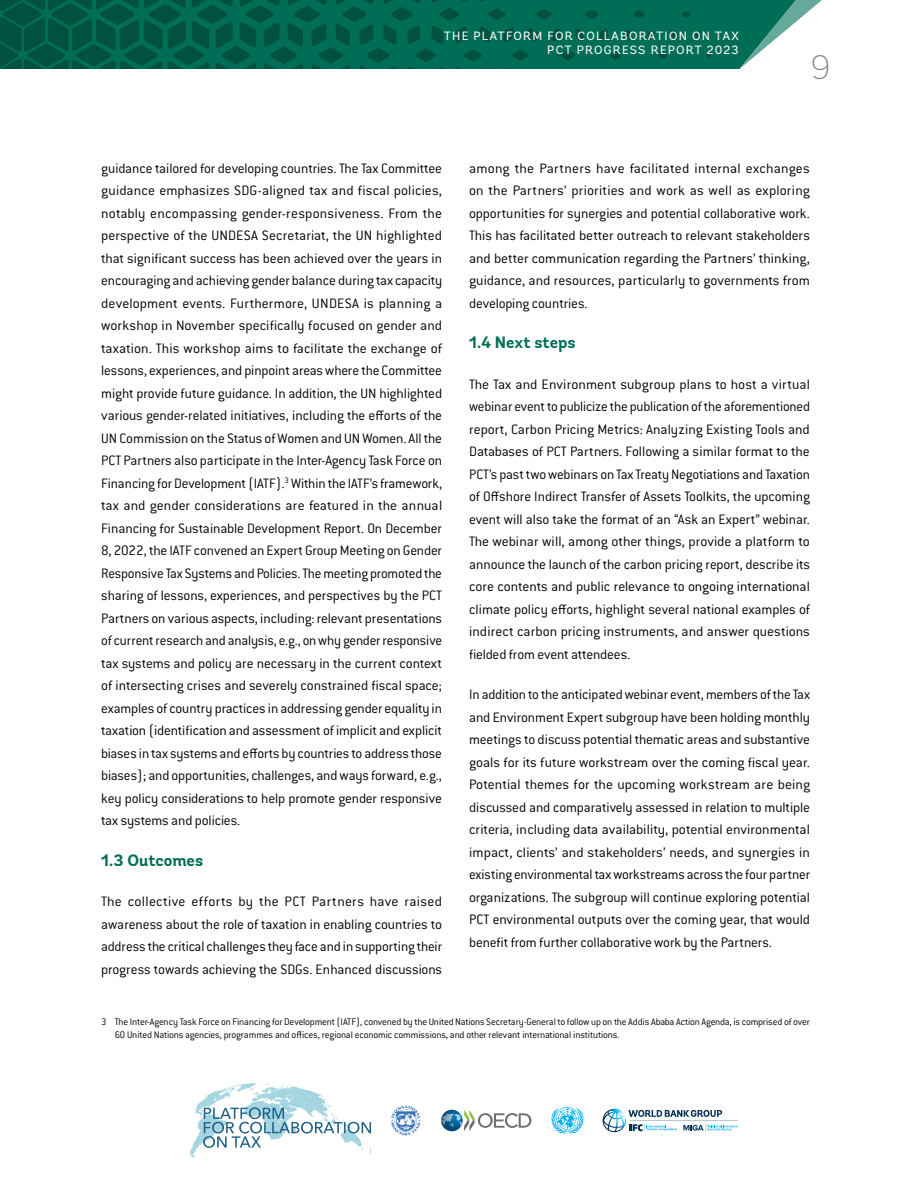
<style>
.page{position:relative;width:918px;height:1188px;background:#fff}
.page>*{position:absolute;margin:0;border:0;box-sizing:border-box;transform-origin:0 0}
.t1{font:200 33.9px "Andes";color:#808285}
.T3_tax_blue{font:700 16.5px "Andes";color:#006e56}
.P1_tax{font:300 15px/22.5px "Conduit ITC Std";letter-spacing:-.005em;color:#000;text-align:justify}
.t2{font:12px/14.4px "Andes";letter-spacing:.1em;color:#fff;text-align:right}
.footnotes_tax{font:300 10.5px/12.6px "Conduit ITC Std";letter-spacing:-.015em;color:#000}
</style>
<div class="page">
<div style="left:711px;top:0;width:29px;height:69px;background:#006e56"></div>
<svg style="left:740px;top:0;width:82px;height:69px"></svg>
<svg style="left:0;top:0;width:711px;height:69px;background:#00634d"></svg>
<svg style="left:189px;top:1083px;width:182px;height:75px"></svg>
<svg style="left:551px;top:1107px;width:32px;height:27px"></svg>
<svg style="left:441px;top:1110px;width:22px;height:21px"></svg>
<svg style="left:464px;top:1110px;width:67px;height:21px"></svg>
<svg style="left:391px;top:1106px;width:29px;height:29px"></svg>
<svg style="left:603px;top:1109px;width:135px;height:23px"></svg>
<p class="t2" style="left:444px;top:28px;width:297px">THE PLATFORM FOR COLLABORATION ON TAX<br>PCT PROGRESS REPORT 2023</p>
<h1 class="t1" style="left:811px;top:48px;width:21px">9</h1>
<p class="P1_tax" style="left:101px;top:156px;width:342px">guidance tailored for developing countries. The Tax Committee guidance emphasizes SDG-aligned tax and fiscal policies, notably encompassing gender-responsiveness. From the perspective of the UNDESA Secretariat, the UN highlighted that significant success has been achieved over the years in encouraging and achieving gender balance during tax capacity development events. Furthermore, UNDESA is planning a workshop in November specifically focused on gender and taxation. This workshop aims to facilitate the exchange of lessons, experiences, and pinpoint areas where the Committee might provide future guidance. In addition, the UN highlighted various gender-related initiatives, including the efforts of the UN Commission on the Status of Women and UN Women. All the PCT Partners also participate in the Inter-Agency Task Force on Financing for Development (IATF).<sup>3</sup> Within the IATF’s framework, tax and gender considerations are featured in the annual Financing for Sustainable Development Report. On December 8, 2022, the IATF convened an Expert Group Meeting on Gender Responsive Tax Systems and Policies. The meeting promoted the sharing of lessons, experiences, and perspectives by the PCT Partners on various aspects, including: relevant presentations of current research and analysis, e.g., on why gender responsive tax systems and policy are necessary in the current context of intersecting crises and severely constrained fiscal space; examples of country practices in addressing gender equality in taxation (identification and assessment of implicit and explicit biases in tax systems and efforts by countries to address those biases); and opportunities, challenges, and ways forward, e.g., key policy considerations to help promote gender responsive tax systems and policies.</p>
<p class="T3_tax_blue" style="left:101px;top:850px;width:104px">1.3 Outcomes</p>
<p class="P1_tax" style="left:101px;top:890px;width:342px">The collective efforts by the PCT Partners have raised awareness about the role of taxation in enabling countries to address the critical challenges they face and in supporting their progress towards achieving the SDGs. Enhanced discussions</p>
<p class="P1_tax" style="left:469px;top:156px;width:342px">among the Partners have facilitated internal exchanges on the Partners’ priorities and work as well as exploring opportunities for synergies and potential collaborative work.<br>This has facilitated better outreach to relevant stakeholders and better communication regarding the Partners’ thinking, guidance, and resources, particularly to governments from developing countries.</p>
<p class="T3_tax_blue" style="left:469px;top:332px;width:108px">1.4 Next steps</p>
<p class="P1_tax" style="left:469px;top:372px;width:343px">The Tax and Environment subgroup plans to host a virtual webinar event to publicize the publication of the aforementioned report, Carbon Pricing Metrics: Analyzing Existing Tools and Databases of PCT Partners. Following a similar format to the PCT’s past two webinars on Tax Treaty Negotiations and Taxation of Offshore Indirect Transfer of Assets Toolkits, the upcoming event will also take the format of an “Ask an Expert” webinar.<br>The webinar will, among other things, provide a platform to announce the launch of the carbon pricing report, describe its core contents and public relevance to ongoing international climate policy efforts, highlight several national examples of indirect carbon pricing instruments, and answer questions fielded from event attendees.</p>
<p class="P1_tax" style="left:469px;top:683px;width:342px">In addition to the anticipated webinar event, members of the Tax and Environment Expert subgroup have been holding monthly meetings to discuss potential thematic areas and substantive goals for its future workstream over the coming fiscal year.<br>Potential themes for the upcoming workstream are being discussed and comparatively assessed in relation to multiple criteria, including data availability, potential environmental impact, clients’ and stakeholders’ needs, and synergies in existing environmental tax workstreams across the four partner organizations. The subgroup will continue exploring potential PCT environmental outputs over the coming year, that would benefit from further collaborative work by the Partners.</p>
<p class="footnotes_tax" style="left:115px;top:1016px;width:697px;text-indent:-14px">3 The Inter-Agency Task Force on Financing for Development (IATF), convened by the United Nations Secretary-General to follow up on the Addis Ababa Action Agenda, is comprised of over<br>60 United Nations agencies, programmes and offices, regional economic commissions, and other relevant international institutions.</p>
</div>
